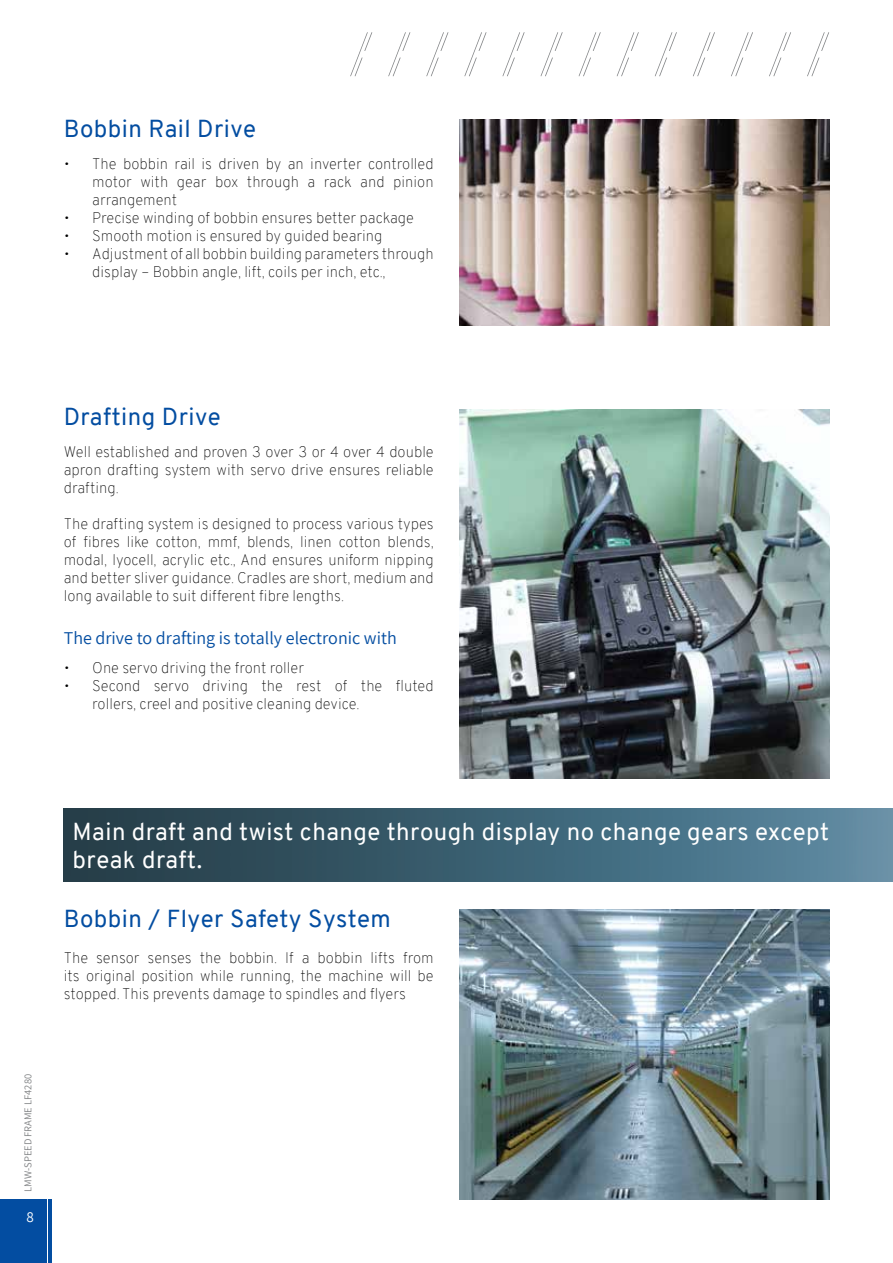
<style>
.page{position:relative;width:893px;height:1263px;background:#fff}
.page>*{position:absolute;margin:0;border:0;box-sizing:border-box;transform-origin:0 0}
.t1{font:24px/28.8px "Overpass";letter-spacing:.02em;color:#fff}
.t2{font:24px "Overpass";letter-spacing:.02em;color:#034da1}
.t3{font:18px "Assistant";color:#034da1}
.t4{font:100 15px/18px "Overpass";color:#000;text-align:justify}
.t5{font:15px "Assistant";color:#fff}
.t6{font:10.5px "Assistant";color:#808284}
</style>
<div class="page">
<svg style="left:350px;top:32px;width:22px;height:44px"></svg>
<svg style="left:388px;top:32px;width:22px;height:44px"></svg>
<svg style="left:426px;top:32px;width:22px;height:44px"></svg>
<svg style="left:464px;top:32px;width:23px;height:44px"></svg>
<svg style="left:502px;top:32px;width:23px;height:44px"></svg>
<svg style="left:540px;top:32px;width:23px;height:44px"></svg>
<svg style="left:579px;top:32px;width:22px;height:44px"></svg>
<svg style="left:617px;top:32px;width:22px;height:44px"></svg>
<svg style="left:655px;top:32px;width:22px;height:44px"></svg>
<svg style="left:693px;top:32px;width:22px;height:44px"></svg>
<svg style="left:731px;top:32px;width:22px;height:44px"></svg>
<svg style="left:769px;top:32px;width:22px;height:44px"></svg>
<svg style="left:807px;top:32px;width:22px;height:44px"></svg>
<hr style="left:48px;top:1199px;width:3px;height:64px;background:#034da1">
<div style="left:0;top:1199px;width:46px;height:64px;background:#034da1"></div>
<img style="left:459px;top:909px;width:370px;height:290px">
<img style="left:459px;top:119px;width:370px;height:207px">
<img style="left:459px;top:409px;width:370px;height:370px">
<img style="left:64px;top:808px;width:829px;height:73px">
<h1 class="t2" style="left:64px;top:112px;width:194px">Bobbin Rail Drive</h1>
<p class="t4" style="left:92px;top:155px;width:343px;text-indent:-28px">• The bobbin rail is driven by an inverter controlled motor with gear box through a rack and pinion arrangement</p>
<p class="t4" style="left:64px;top:209px;width:352px">• Precise winding of bobbin ensures better package</p>
<p class="t4" style="left:64px;top:227px;width:320px">• Smooth motion is ensured by guided bearing</p>
<p class="t4" style="left:92px;top:245px;width:343px;text-indent:-28px">• Adjustment of all bobbin building parameters through display – Bobbin angle, lift, coils per inch, etc.,</p>
<h1 class="t2" style="left:64px;top:400px;width:158px">Drafting Drive</h1>
<p class="t4" style="left:64px;top:443px;width:371px">Well established and proven 3 over 3 or 4 over 4 double apron drafting system with servo drive ensures reliable drafting.</p>
<p class="t4" style="left:64px;top:515px;width:371px">The drafting system is designed to process various types of fibres like cotton, mmf, blends, linen cotton blends, modal, lyocell, acrylic etc., And ensures uniform nipping and better sliver guidance. Cradles are short, medium and long available to suit different fibre lengths.</p>
<p class="t3" style="left:64px;top:626px;width:334px">The drive to drafting is totally electronic with</p>
<p class="t4" style="left:64px;top:659px;width:242px">• One servo driving the front roller</p>
<p class="t4" style="left:92px;top:677px;width:343px;text-indent:-28px">• Second servo driving the rest of the fluted rollers, creel and positive cleaning device.</p>
<p class="t6" style="left:21px;top:1192px;width:119px;rotate:-90deg">LMW-SPEED FRAME LF4280</p>
<p class="t5" style="left:26px;top:1207px;width:9px">8</p>
<h1 class="t1" style="left:73px;top:817px;width:758px">Main draft and twist change through display no change gears except break draft.</h1>
<h1 class="t2" style="left:64px;top:901px;width:329px">Bobbin / Flyer Safety System</h1>
<p class="t4" style="left:64px;top:949px;width:371px">The sensor senses the bobbin. If a bobbin lifts from its original position while running, the machine will be stopped. This prevents damage to spindles and flyers</p>
</div>
